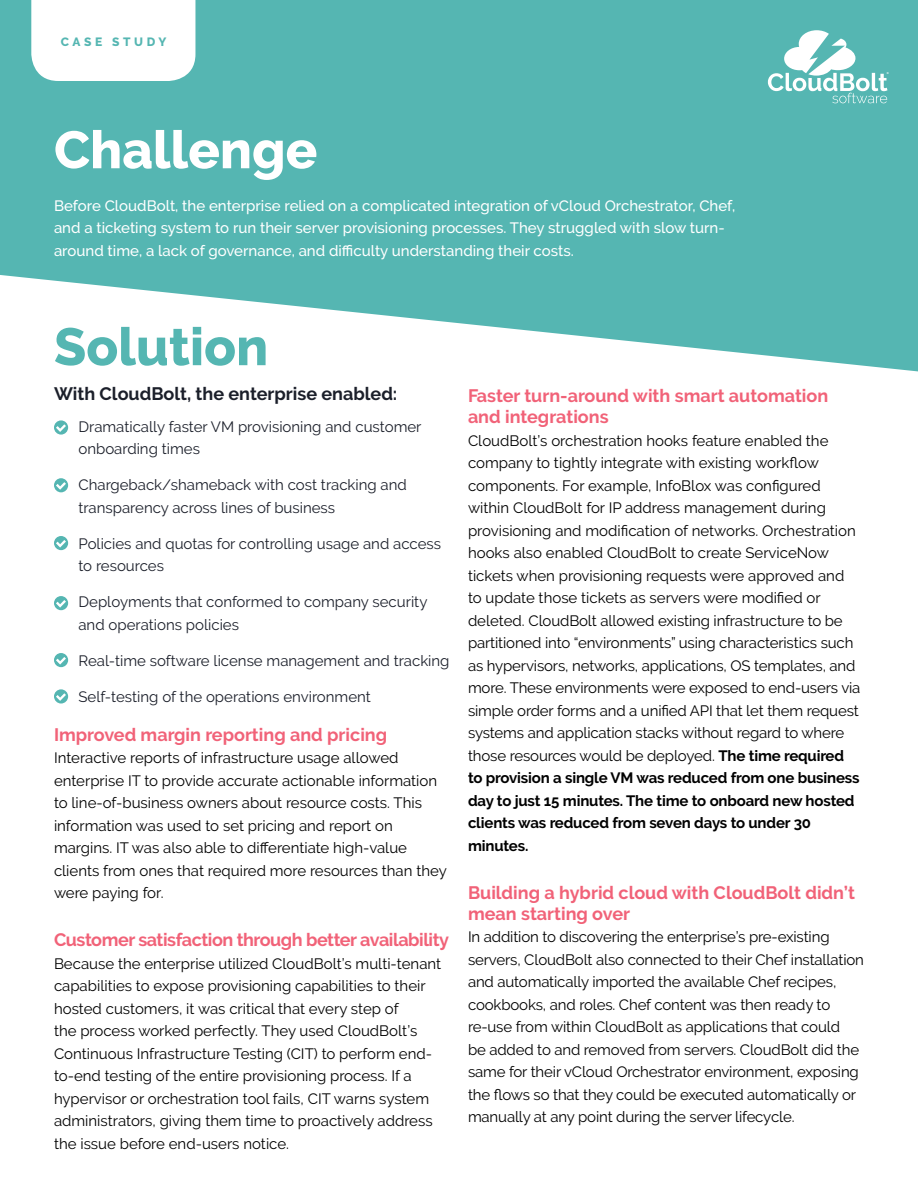
<style>
.page{position:relative;width:918px;height:1188px;background:#fff}
.page>*{position:absolute;margin:0;border:0;box-sizing:border-box;transform-origin:0 0}
.t1{font:800 52.5px "Raleway";color:#fff}
.t2{font:800 52.5px "Raleway";color:#55b6b2}
.t3{font:700 18px/21px "Raleway";color:#f16278}
.t4{font:700 18px "Raleway";letter-spacing:-.025em;color:#f16278}
.t5{font:700 18px "Raleway";color:#1b1f2a}
.t6{font:15px/22.5px "Raleway";letter-spacing:-.005em;color:#000}
.t7{font:15px/22.5px "Raleway";color:#1b1f2a}
.t8{font:500 15px/22.5px "Raleway";color:#fff}
.t9{font:800 12px "Raleway";letter-spacing:.295em;color:#55b6b2}
.s1{font-weight:700}
</style>
<div class="page">
<svg style="left:0;top:0;width:918px;height:371px;background:#6cc0bc"></svg>
<svg style="left:54px;top:420px;width:14px;height:15px"></svg>
<svg style="left:54px;top:478px;width:14px;height:14px"></svg>
<svg style="left:54px;top:536px;width:14px;height:14px"></svg>
<svg style="left:54px;top:596px;width:14px;height:14px"></svg>
<svg style="left:54px;top:653px;width:14px;height:14px"></svg>
<svg style="left:54px;top:689px;width:14px;height:15px"></svg>
<svg style="left:768px;top:30px;width:121px;height:73px"></svg>
<svg style="left:31px;top:0;width:164px;height:81px"></svg>
<p class="t9" style="left:61px;top:35px;width:107px">CASE STUDY</p>
<h1 class="t1" style="left:54px;top:120px;width:265px">Challenge</h1>
<p class="t8" style="left:54px;top:194px;width:683px">Before CloudBolt, the enterprise relied on a complicated integration of vCloud Orchestrator, Chef, and a ticketing system to run their server provisioning processes. They struggled with slow turn&shy;around time, a lack of governance, and difficulty understanding their costs.</p>
<h1 class="t2" style="left:54px;top:317px;width:216px">Solution</h1>
<p class="t5" style="left:54px;top:383px;width:345px">With CloudBolt, the enterprise enabled:</p>
<p class="t7" style="left:78px;top:415px;width:345px">Dramatically faster VM provisioning and customer onboarding times</p>
<p class="t7" style="left:78px;top:474px;width:330px">Chargeback/shameback with cost tracking and transparency across lines of business</p>
<p class="t7" style="left:78px;top:532px;width:364px">Policies and quotas for controlling usage and access to resources</p>
<p class="t7" style="left:78px;top:591px;width:350px">Deployments that conformed to company security and operations policies</p>
<p class="t7" style="left:78px;top:649px;width:373px">Real-time software license management and tracking</p>
<p class="t7" style="left:78px;top:685px;width:294px">Self-testing of the operations environment</p>
<p class="t3" style="left:54px;top:724px;width:335px">Improved margin reporting and pricing</p>
<p class="t6" style="left:54px;top:747px;width:394px">Interactive reports of infrastructure usage allowed enterprise IT to provide accurate actionable information to line-of-business owners about resource costs. This information was used to set pricing and report on margins. IT was also able to differentiate high-value clients from ones that required more resources than they were paying for.</p>
<p class="t4" style="left:54px;top:930px;width:397px">Customer satisfaction through better availability</p>
<p class="t6" style="left:54px;top:952px;width:389px">Because the enterprise utilized CloudBolt’s multi-tenant capabilities to expose provisioning capabilities to their hosted customers, it was critical that every step of<br>the process worked perfectly. They used CloudBolt’s Continuous Infrastructure Testing (CIT) to perform end&shy;to-end testing of the entire provisioning process. If a hypervisor or orchestration tool fails, CIT warns system administrators, giving them time to proactively address the issue before end-users notice.</p>
<p class="t3" style="left:468px;top:385px;width:362px">Faster turn-around with smart automation and integrations</p>
<p class="t6" style="left:468px;top:429px;width:394px">CloudBolt’s orchestration hooks feature enabled the company to tightly integrate with existing workflow components. For example, InfoBlox was configured within CloudBolt for IP address management during provisioning and modification of networks. Orchestration hooks also enabled CloudBolt to create ServiceNow tickets when provisioning requests were approved and to update those tickets as servers were modified or deleted. CloudBolt allowed existing infrastructure to be partitioned into “environments” using characteristics such as hypervisors, networks, applications, OS templates, and more. These environments were exposed to end-users via simple order forms and a unified API that let them request systems and application stacks without regard to where those resources would be deployed. <span class="s1">The time required to provision a single VM was reduced from one business day to just 15 minutes. The time to onboard new hosted clients was reduced from seven days to under 30 minutes.</span></p>
<p class="t3" style="left:468px;top:882px;width:389px">Building a hybrid cloud with CloudBolt didn’t mean starting over</p>
<p class="t6" style="left:468px;top:926px;width:398px">In addition to discovering the enterprise’s pre-existing servers, CloudBolt also connected to their Chef installation and automatically imported the available Chef recipes, cookbooks, and roles. Chef content was then ready to re-use from within CloudBolt as applications that could<br>be added to and removed from servers. CloudBolt did the same for their vCloud Orchestrator environment, exposing the flows so that they could be executed automatically or manually at any point during the server lifecycle.</p>
</div>
